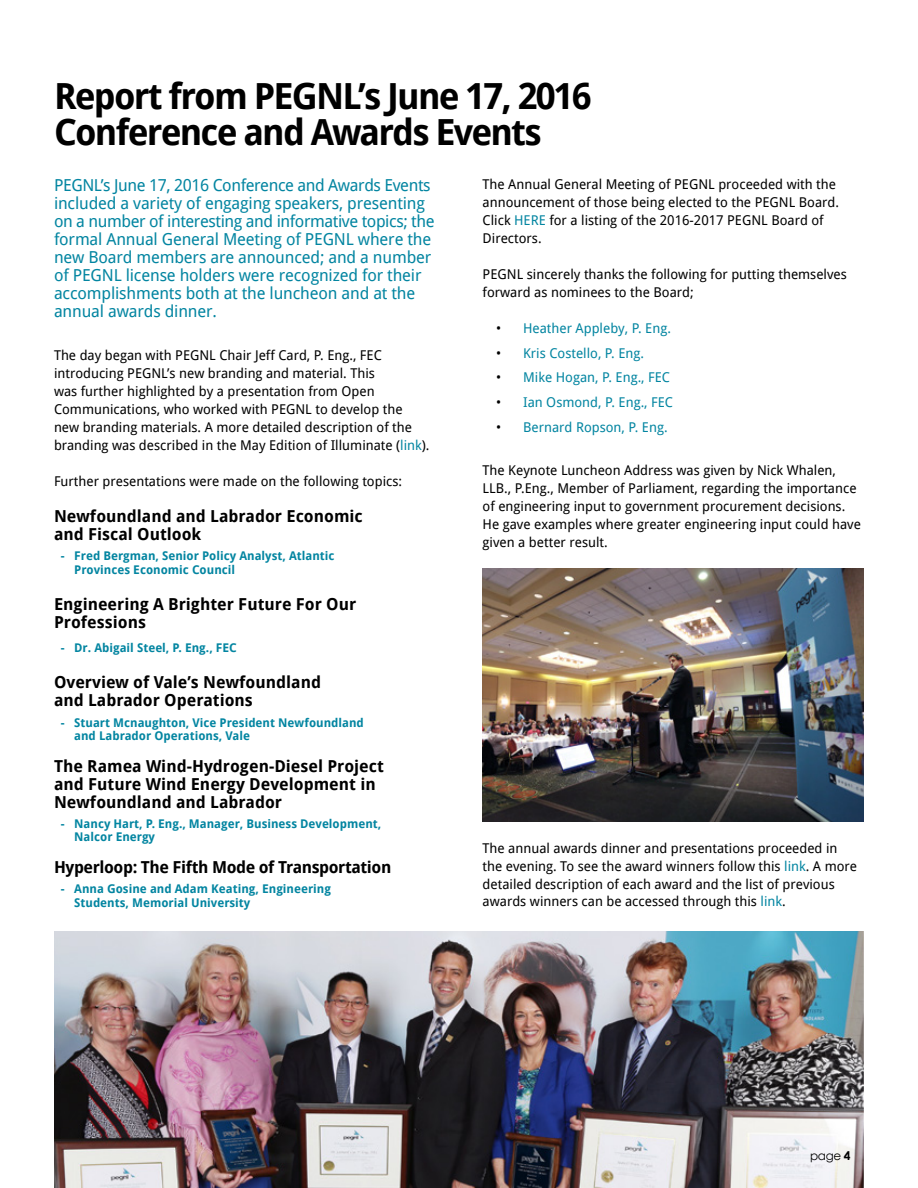
<style>
.page{position:relative;width:918px;height:1188px;background:#fff}
.page>*{position:absolute;margin:0;border:0;box-sizing:border-box;transform-origin:0 0}
.t1{font:700 36px/36px "Droid Sans";letter-spacing:-.05em;color:#000}
.t2{font:16.5px/18px "Droid Sans";letter-spacing:-.01em;color:#0385a1}
.t3{font:700 16.5px/18px "Droid Sans";color:#000}
.t4{font:700 16.5px "Droid Sans";letter-spacing:-.025em;color:#000}
.t5{font:13.5px/18px "Droid Sans";color:#000}
.t6{font:13.5px "Droid Sans";color:#0385a1}
.t7{font:700 12px/13.5px "Droid Sans";color:#0385a1}
.t8{font:12px "Century Gothic";color:#000}
.s1{color:#0385a1}
.s2{color:#000}
.s3{font-weight:700}
</style>
<div class="page">
<img style="left:54px;top:932px;width:810px;height:256px">
<img style="left:483px;top:568px;width:381px;height:254px">
<h1 class="t1" style="left:54px;top:78px;width:539px">Report from PEGNL’s June 17, 2016<br>Conference and Awards Events</h1>
<p class="t2" style="left:54px;top:176px;width:382px">PEGNL’s June 17, 2016 Conference and Awards Events included a variety of engaging speakers, presenting on a number of interesting and informative topics; the formal Annual General Meeting of PEGNL where the new Board members are announced; and a number of PEGNL license holders were recognized for their accomplishments both at the luncheon and at the annual awards dinner.</p>
<p class="t5" style="left:54px;top:346px;width:377px">The day began with PEGNL Chair Jeff Card, P. Eng., FEC introducing PEGNL’s new branding and material. This<br>was further highlighted by a presentation from Open Communications, who worked with PEGNL to develop the new branding materials. A more detailed description of the branding was described in the May Edition of Illuminate (<span class="s1">link</span>).</p>
<p class="t5" style="left:54px;top:472px;width:350px">Further presentations were made on the following topics:</p>
<p class="t3" style="left:54px;top:507px;width:310px">Newfoundland and Labrador Economic and Fiscal Outlook</p>
<p class="t7" style="left:74px;top:549px;width:262px;text-indent:-14px">- Fred Bergman, Senior Policy Analyst, Atlantic<br>Provinces Economic Council</p>
<p class="t3" style="left:54px;top:595px;width:304px">Engineering A Brighter Future For Our<br>Professions</p>
<p class="t7" style="left:61px;top:641px;width:178px">- Dr. Abigail Steel, P. Eng., FEC</p>
<p class="t3" style="left:54px;top:674px;width:269px">Overview of Vale’s Newfoundland and Labrador Operations</p>
<p class="t7" style="left:74px;top:716px;width:291px;text-indent:-14px">- Stuart Mcnaughton, Vice President Newfoundland and Labrador Operations, Vale</p>
<p class="t3" style="left:54px;top:757px;width:331px">The Ramea Wind-Hydrogen-Diesel Project and Future Wind Energy Development in<br>Newfoundland and Labrador</p>
<p class="t7" style="left:74px;top:817px;width:309px;text-indent:-14px">- Nancy Hart, P. Eng., Manager, Business Development,<br>Nalcor Energy</p>
<p class="t4" style="left:54px;top:857px;width:339px">Hyperloop: The Fifth Mode of Transportation</p>
<p class="t7" style="left:74px;top:882px;width:258px;text-indent:-14px">- Anna Gosine and Adam Keating, Engineering<br>Students, Memorial University</p>
<p class="t5" style="left:483px;top:175px;width:358px">The Annual General Meeting of PEGNL proceeded with the announcement of those being elected to the PEGNL Board.<br>Click <span class="s1">HERE</span> for a listing of the 2016-2017 PEGNL Board of Directors.</p>
<p class="t5" style="left:483px;top:265px;width:366px">PEGNL sincerely thanks the following for putting themselves forward as nominees to the Board;</p>
<p class="t6" style="left:496px;top:320px;width:176px"><span class="s2">•</span> Heather Appleby, P. Eng.</p>
<p class="t6" style="left:496px;top:345px;width:150px"><span class="s2">•</span> Kris Costello, P. Eng.</p>
<p class="t6" style="left:496px;top:370px;width:175px"><span class="s2">•</span> Mike Hogan, P. Eng., FEC</p>
<p class="t6" style="left:496px;top:394px;width:178px"><span class="s2">•</span> Ian Osmond, P. Eng., FEC</p>
<p class="t6" style="left:496px;top:419px;width:173px"><span class="s2">•</span> Bernard Ropson, P. Eng.</p>
<p class="t5" style="left:483px;top:461px;width:380px">The Keynote Luncheon Address was given by Nick Whalen, LLB., P.Eng., Member of Parliament, regarding the importance of engineering input to government procurement decisions.<br>He gave examples where greater engineering input could have given a better result.</p>
<p class="t5" style="left:483px;top:839px;width:376px">The annual awards dinner and presentations proceeded in the evening. To see the award winners follow this <span class="s1">link</span>. A more detailed description of each award and the list of previous awards winners can be accessed through this <span class="s1">link</span>.</p>
<p class="t8" style="left:810px;top:1147px;width:42px">page <span class="s3">4</span></p>
</div>
